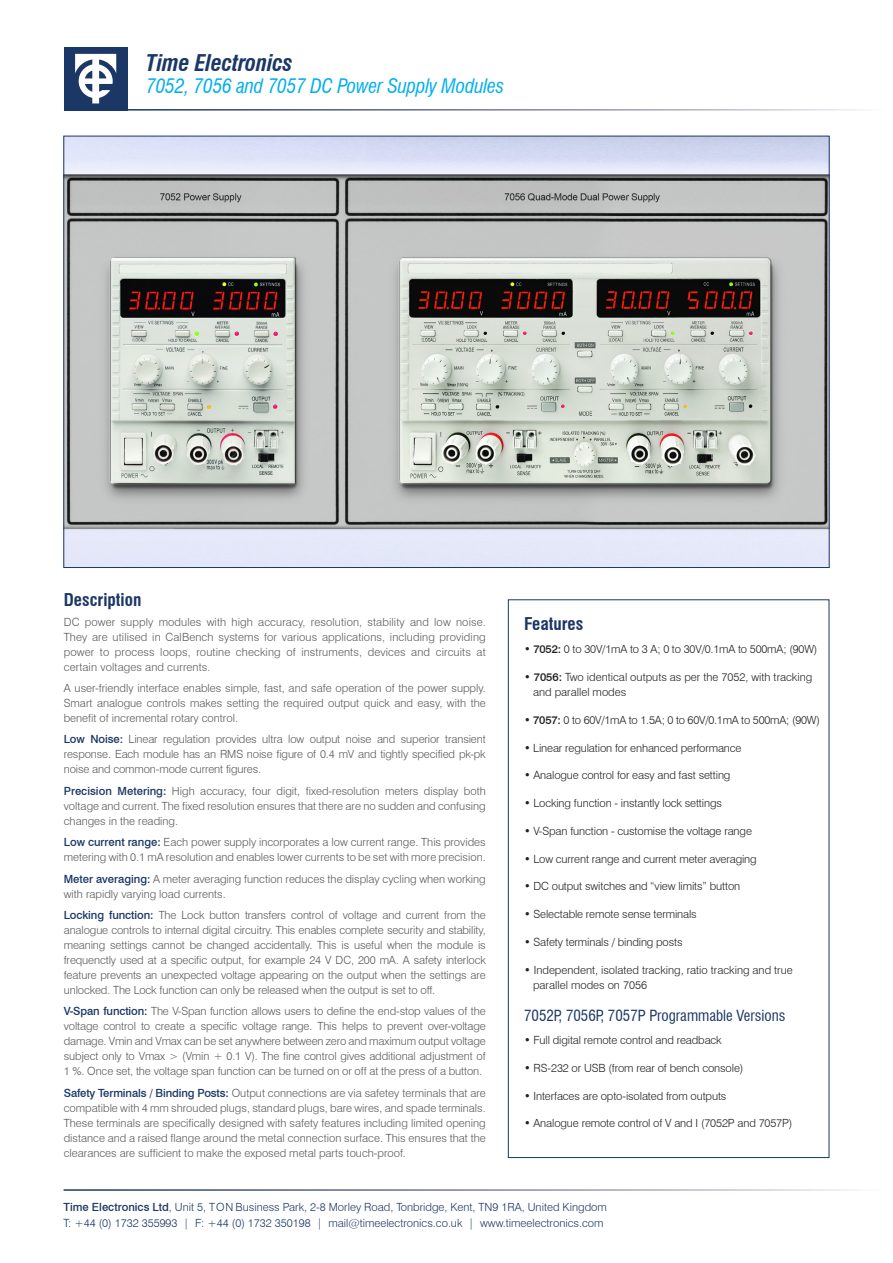
<style>
.page{position:relative;width:893px;height:1263px;background:#fff}
.page>*{position:absolute;margin:0;border:0;box-sizing:border-box;transform-origin:0 0}
.t1{font:italic 700 condensed 22.5px "Swiss 721 BT";letter-spacing:-.01em;color:#1b3766}
.t2{font:italic condensed 19.5px "Swiss 721 BT";letter-spacing:-.01em;color:#00aeef}
.t3{font:700 condensed 17.25px "Swiss 721 BT";color:#1b3766}
.t4{font:condensed 15px "Swiss 721 BT";color:#1b3766}
.t5{font:300 11.25px/15px "Swiss 721 BT";color:#57585a;text-align:justify}
.t6{font:300 11.25px/15px "Swiss 721 BT";letter-spacing:-.01em;color:#231f20}
.t7{font:300 11.25px/16.5px "Swiss 721 BT";color:#1b3766}
.s1{font-weight:500;color:#1b3766}
.s2{font-weight:500}
</style>
<div class="page">
<div style="left:64px;top:47px;width:64px;height:64px;background:#1b3766"></div>
<svg style="left:75px;top:54px;width:41px;height:49px"></svg>
<img style="left:66px;top:138px;width:761px;height:428px">
<p class="t1" style="left:146px;top:49px;width:148px">Time Electronics</p>
<p class="t2" style="left:146px;top:75px;width:360px">7052, 7056 and 7057 DC Power Supply Modules</p>
<p class="t3" style="left:64px;top:590px;width:79px">Description</p>
<p class="t5" style="left:64px;top:614px;width:423px">DC power supply modules with high accuracy, resolution, stability and low noise.<br>They are utilised in CalBench systems for various applications, including providing power to process loops, routine checking of instruments, devices and circuits at certain voltages and currents.</p>
<p class="t5" style="left:64px;top:680px;width:424px">A user-friendly interface enables simple, fast, and safe operation of the power supply.<br>Smart analogue controls makes setting the required output quick and easy, with the benefit of incremental rotary control.</p>
<p class="t5" style="left:64px;top:732px;width:423px"><span class="s1">Low Noise:</span> Linear regulation provides ultra low output noise and superior transient response. Each module has an RMS noise figure of 0.4 mV and tightly specified pk-pk noise and common-mode current figures.</p>
<p class="t5" style="left:64px;top:783px;width:424px"><span class="s1">Precision Metering:</span> High accuracy, four digit, fixed-resolution meters display both voltage and current. The fixed resolution ensures that there are no sudden and confusing changes in the reading.</p>
<p class="t5" style="left:64px;top:834px;width:423px"><span class="s1">Low current range:</span> Each power supply incorporates a low current range. This provides metering with 0.1 mA resolution and enables lower currents to be set with more precision.</p>
<p class="t5" style="left:64px;top:871px;width:423px"><span class="s1">Meter averaging:</span> A meter averaging function reduces the display cycling when working with rapidly varying load currents.</p>
<p class="t5" style="left:64px;top:907px;width:424px"><span class="s1">Locking function:</span> The Lock button transfers control of voltage and current from the analogue controls to internal digital circuitry. This enables complete security and stability, meaning settings cannot be changed accidentally. This is useful when the module is frequenctly used at a specific output, for example 24 V DC, 200 mA. A safety interlock feature prevents an unexpected voltage appearing on the output when the settings are unlocked. The Lock function can only be released when the output is set to off.</p>
<p class="t5" style="left:64px;top:1004px;width:423px"><span class="s1">V-Span function:</span> The V-Span function allows users to define the end-stop values of the voltage control to create a specific voltage range. This helps to prevent over-voltage damage. Vmin and Vmax can be set anywhere between zero and maximum output voltage subject only to Vmax &gt; (Vmin + 0.1 V). The fine control gives additional adjustment of 1 %. Once set, the voltage span function can be turned on or off at the press of a button.</p>
<p class="t5" style="left:64px;top:1085px;width:424px"><span class="s1">Safety Terminals / Binding Posts:</span> Output connections are via safetey terminals that are compatible with 4 mm shrouded plugs, standard plugs, bare wires, and spade terminals.<br>These terminals are specifically designed with safety features including limited opening distance and a raised flange around the metal connection surface. This ensures that the clearances are sufficient to make the exposed metal parts touch-proof.</p>
<p class="t3" style="left:524px;top:613px;width:61px">Features</p>
<p class="t6" style="left:524px;top:642px;width:295px">• <span class="s2">7052:</span> 0 to 30V/1mA to 3 A; 0 to 30V/0.1mA to 500mA; (90W)</p>
<p class="t6" style="left:533px;top:669px;width:281px;text-indent:-9px">• <span class="s2">7056:</span> Two identical outputs as per the 7052, with tracking and parallel modes</p>
<p class="t6" style="left:524px;top:712px;width:297px">• <span class="s2">7057:</span> 0 to 60V/1mA to 1.5A; 0 to 60V/0.1mA to 500mA; (90W)</p>
<p class="t6" style="left:524px;top:740px;width:219px">• Linear regulation for enhanced performance</p>
<p class="t6" style="left:524px;top:768px;width:208px">• Analogue control for easy and fast setting</p>
<p class="t6" style="left:524px;top:795px;width:199px">• Locking function - instantly lock settings</p>
<p class="t6" style="left:524px;top:823px;width:229px">• V-Span function - customise the voltage range</p>
<p class="t6" style="left:524px;top:851px;width:234px">• Low current range and current meter averaging</p>
<p class="t6" style="left:524px;top:879px;width:218px">• DC output switches and “view limits” button</p>
<p class="t6" style="left:524px;top:906px;width:174px">• Selectable remote sense terminals</p>
<p class="t6" style="left:524px;top:934px;width:160px">• Safety terminals / binding posts</p>
<p class="t6" style="left:533px;top:962px;width:261px;text-indent:-9px">• Independent, isolated tracking, ratio tracking and true parallel modes on 7056</p>
<p class="t4" style="left:524px;top:1006px;width:263px">7052P, 7056P, 7057P Programmable Versions</p>
<p class="t6" style="left:524px;top:1032px;width:199px">• Full digital remote control and readback</p>
<p class="t6" style="left:524px;top:1060px;width:221px">• RS-232 or USB (from rear of bench console)</p>
<p class="t6" style="left:524px;top:1088px;width:204px">• Interfaces are opto-isolated from outputs</p>
<p class="t6" style="left:524px;top:1116px;width:270px">• Analogue remote control of V and I (7052P and 7057P)</p>
<p class="t7" style="left:64px;top:1198px;width:545px"><span class="s2">Time Electronics Ltd</span>, Unit 5, T O N Business Park, 2-8 Morley Road, Tonbridge, Kent, TN9 1RA, United Kingdom<br>T: +44 (0) 1732 355993 | F: +44 (0) 1732 350198 | mail@timeelectronics.co.uk | www.timeelectronics.com</p>
</div>
